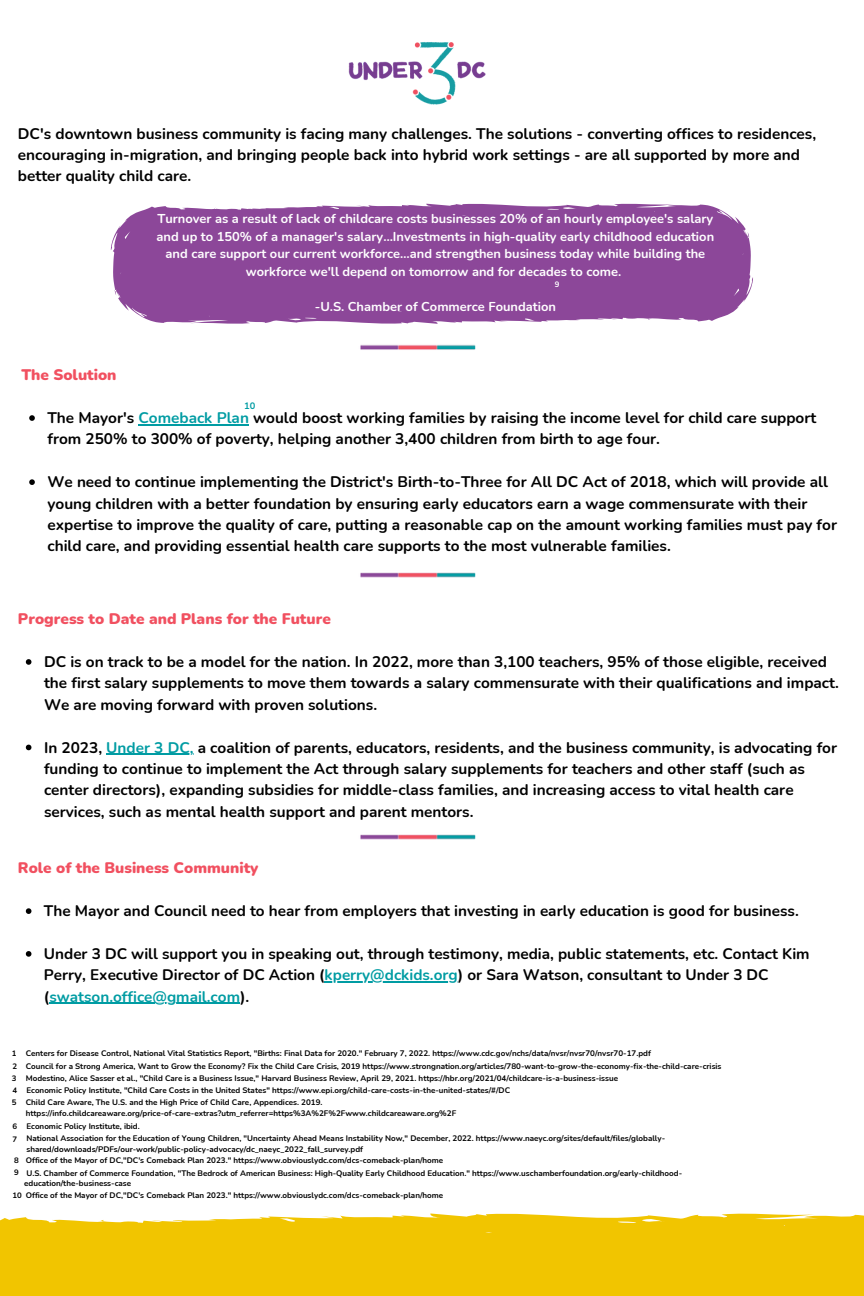
<style>
.page{position:relative;width:864px;height:1296px;background:#fff}
.page>*{position:absolute;margin:0;border:0;box-sizing:border-box;transform-origin:0 0}
.t1{font:700 15.3px/21.3px "Nunito";color:#000}
.t2{font:900 15.3px "Nunito";color:#f15060}
.t3{font:700 12.9px/17.5px "Nunito";color:#fff;text-align:center}
.t4{font:700 9.3px "Nunito";color:#009ca3}
.t5{font:700 8.1px/10.6px "Nunito";color:#000}
.t6{font:700 7.8px/13px "Nunito";color:#000}
.t7{font:700 7.8px "Nunito";color:#fff}
.s1{color:#009ca3}
.s2{font-size:7.8px}
</style>
<div class="page">
<img style="left:348px;top:42px;width:138px;height:63px">
<svg style="left:29px;top:415px;width:6px;height:6px"></svg>
<hr style="left:138px;top:424px;width:111px;height:1px;background:#009ca3">
<svg style="left:29px;top:479px;width:6px;height:6px"></svg>
<svg style="left:26px;top:659px;width:5px;height:6px"></svg>
<svg style="left:26px;top:745px;width:5px;height:5px"></svg>
<hr style="left:106px;top:754px;width:88px;height:1px;background:#009ca3">
<svg style="left:26px;top:908px;width:5px;height:6px"></svg>
<svg style="left:26px;top:951px;width:5px;height:6px"></svg>
<hr style="left:325px;top:981px;width:133px;height:2px;background:#009ca3">
<hr style="left:49px;top:1003px;width:191px;height:1px;background:#009ca3">
<img style="left:360px;top:344px;width:116px;height:6px">
<img style="left:360px;top:572px;width:116px;height:6px">
<img style="left:360px;top:834px;width:116px;height:6px">
<svg style="left:111px;top:203px;width:642px;height:121px;background:#9556a1"></svg>
<div style="left:0;top:1213px;width:864px;height:83px;background:#f1c500"></div>
<p class="t1" style="left:18px;top:123px;width:800px">DC's downtown business community is facing many challenges. The solutions - converting offices to residences, encouraging in-migration, and bringing people back into hybrid work settings - are all supported by more and better quality child care.</p>
<p class="t2" style="left:21px;top:365px;width:97px">The Solution</p>
<p class="t3" style="left:157px;top:210px;width:559px">Turnover as a result of lack of childcare costs businesses 20% of an hourly employee's salary and up to 150% of a manager's salary…Investments in high-quality early childhood education and care support our current workforce…and strengthen business today while building the workforce we'll depend on tomorrow and for decades to come.</p>
<p class="t3" style="left:315px;top:298px;width:243px">-U.S. Chamber of Commerce Foundation</p>
<p class="t7" style="left:555px;top:279px;width:6px">9</p>
<p class="t4" style="left:244px;top:400px;width:13px">10</p>
<p class="t1" style="left:47px;top:407px;width:770px">The Mayor's <span class="s1">Comeback Plan</span> would boost working families by raising the income level for child care support from 250% to 300% of poverty, helping another 3,400 children from birth to age four.</p>
<p class="t1" style="left:47px;top:472px;width:791px">We need to continue implementing the District's Birth-to-Three for All DC Act of 2018, which will provide all young children with a better foundation by ensuring early educators earn a wage commensurate with their expertise to improve the quality of care, putting a reasonable cap on the amount working families must pay for child care, and providing essential health care supports to the most vulnerable families.</p>
<p class="t2" style="left:18px;top:609px;width:314px">Progress to Date and Plans for the Future</p>
<p class="t1" style="left:44px;top:651px;width:796px">DC is on track to be a model for the nation. In 2022, more than 3,100 teachers, 95% of those eligible, received the first salary supplements to move them towards a salary commensurate with their qualifications and impact.<br>We are moving forward with proven solutions.</p>
<p class="t1" style="left:44px;top:737px;width:795px">In 2023, <span class="s1">Under 3 DC,</span> a coalition of parents, educators, residents, and the business community, is advocating for funding to continue to implement the Act through salary supplements for teachers and other staff (such as center directors), expanding subsidies for middle-class families, and increasing access to vital health care services, such as mental health support and parent mentors.</p>
<p class="t2" style="left:18px;top:858px;width:242px">Role of the Business Community</p>
<p class="t1" style="left:44px;top:901px;width:756px">The Mayor and Council need to hear from employers that investing in early education is good for business.</p>
<p class="t1" style="left:44px;top:943px;width:767px">Under 3 DC will support you in speaking out, through testimony, media, public statements, etc. Contact Kim<br>Perry, Executive Director of DC Action (<span class="s1">kperry@dckids.org</span>) or Sara Watson, consultant to Under 3 DC (<span class="s1">swatson.office@gmail.com</span>).</p>
<p class="t5" style="left:26px;top:1046px;width:697px;line-height:13.5px">Centers for Disease Control, National Vital Statistics Report, "Births: Final Data for 2020." February 7, 2022. https://www.cdc.gov/nchs/data/nvsr/nvsr70/nvsr70-17.pdf<br>Council for a Strong America, Want to Grow the Economy? Fix the Child Care Crisis, 2019 https://www.strongnation.org/articles/780-want-to-grow-the-economy-fix-the-child-care-crisis</p>
<p class="t5" style="left:26px;top:1073px;width:594px">Modestino, Alice Sasser et al., "Child Care is a Business Issue," Harvard Business Review, April 29, 2021. https://hbr.org/2021/04/childcare-is-a-business-issue</p>
<p class="t6" style="left:12px;top:1047px;width:6px">1</p>
<p class="t6" style="left:12px;top:1072px;width:6px">3</p>
<p class="t5" style="left:13px;top:1085px;width:499px"><sub>4</sub> Economic Policy Institute, "Child Care Costs in the United States" https://www.epi.org/child-care-costs-in-the-united-states/#/DC</p>
<p class="t6" style="left:13px;top:1059px;width:6px">2</p>
<p class="t5" style="left:26px;top:1097px;width:432px">Child Care Aware, The U.S. and the High Price of Child Care, Appendices. 2019. https://info.childcareaware.org/price-of-care-extras?utm_referrer=https%3A%2F%2Fwww.childcareaware.org%2F</p>
<p class="t6" style="left:12px;top:1096px;width:6px">5</p>
<p class="t6" style="left:13px;top:1120px;width:6px">6<br>7</p>
<p class="t6" style="left:14px;top:1166px;width:6px">9</p>
<p class="t5" style="left:26px;top:1121px;width:640px;line-height:11.9px">Economic Policy Institute, ibid.<br>National Association for the Education of Young Children, "Uncertainty Ahead Means Instability Now," December, 2022. https://www.naeyc.org/sites/default/files/globally-</p>
<p class="t5" style="left:26px;top:1144px;width:338px">shared/downloads/PDFs/our-work/public-policy-advocacy/dc_naeyc_2022_fall_survey.pdf</p>
<p class="t5" style="left:14px;top:1155px;width:431px"><span class="s2">8</span> Office of the Mayor of DC,"DC's Comeback Plan 2023." https://www.obviouslydc.com/dcs-comeback-plan/home</p>
<p class="t5" style="left:24px;top:1168px;width:659px">U.S. Chamber of Commerce Foundation, "The Bedrock of American Business: High-Quality Early Childhood Education." https://www.uschamberfoundation.org/early-childhood&shy;education/the-business-case</p>
<p class="t5" style="left:26px;top:1190px;width:419px">Office of the Mayor of DC,"DC's Comeback Plan 2023." https://www.obviouslydc.com/dcs-comeback-plan/home</p>
<p class="t6" style="left:13px;top:1189px;width:11px">10</p>
</div>
